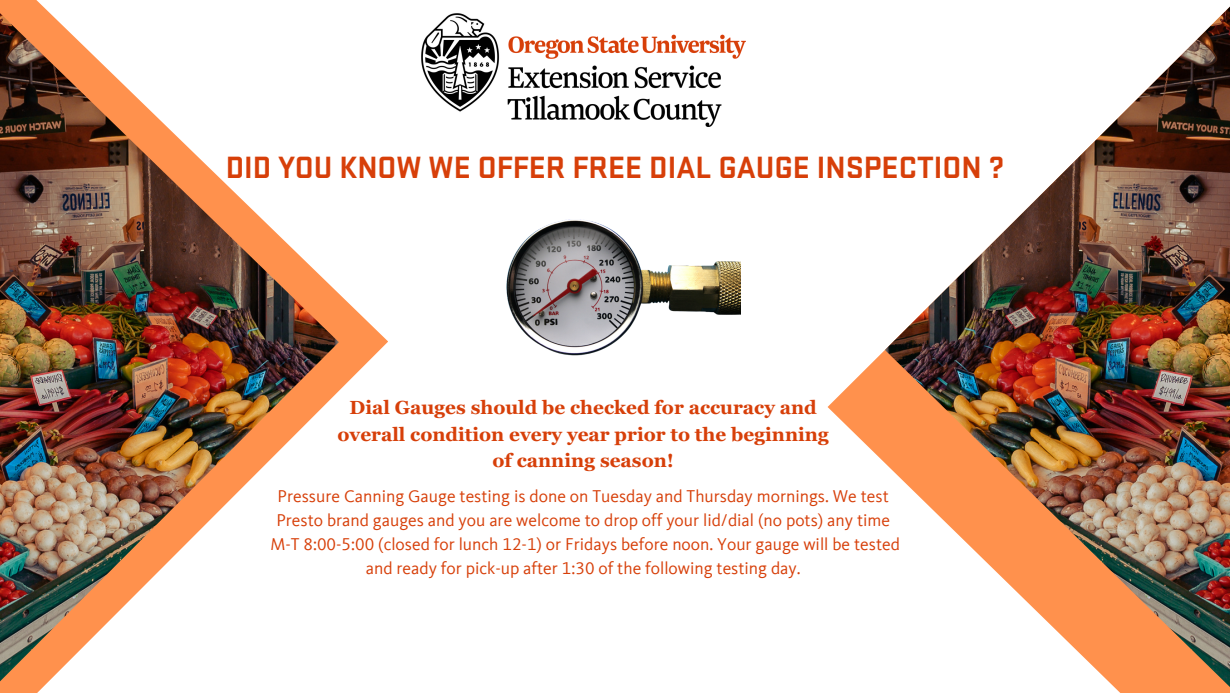
<style>
.page{position:relative;width:1230px;height:693px;background:#fff}
.page>*{position:absolute;margin:0;border:0;box-sizing:border-box;transform-origin:0 0}
.t1{font:700 32px "Stratum 2";color:#d73f09}
.t2{font:700 19px/26.2px "Georgia Pro";color:#d73f09;text-align:center}
.t3{font:17.6px/24px "Kievit Offc";color:#d73f09}
</style>
<div class="page">
<svg style="left:828px;top:350px;width:57px;height:113px"></svg>
<img style="left:885px;top:6px;width:345px;height:687px">
<svg style="left:339px;top:294px;width:49px;height:97px"></svg>
<img style="left:0;top:0;width:339px;height:693px">
<img style="left:421px;top:13px;width:325px;height:114px">
<img style="left:506px;top:219px;width:234px;height:137px">
<p class="t1" style="left:226px;top:154px;width:780px">DID YOU KNOW WE OFFER FREE DIAL GAUGE INSPECTION ?</p>
<p class="t2" style="left:337px;top:395px;width:493px">Dial Gauges should be checked for accuracy and overall condition every year prior to the beginning of canning season!</p>
<p class="t3" style="left:276px;top:486px;width:615px">Pressure Canning Gauge testing is done on Tuesday and Thursday mornings. We test<br>Presto brand gauges and you are welcome to drop off your lid/dial (no pots) any time</p>
<p class="t3" style="left:270px;top:534px;width:631px;text-align:center">M-T 8:00-5:00 (closed for lunch 12-1) or Fridays before noon. Your gauge will be tested and ready for pick-up after 1:30 of the following testing day.</p>
</div>
